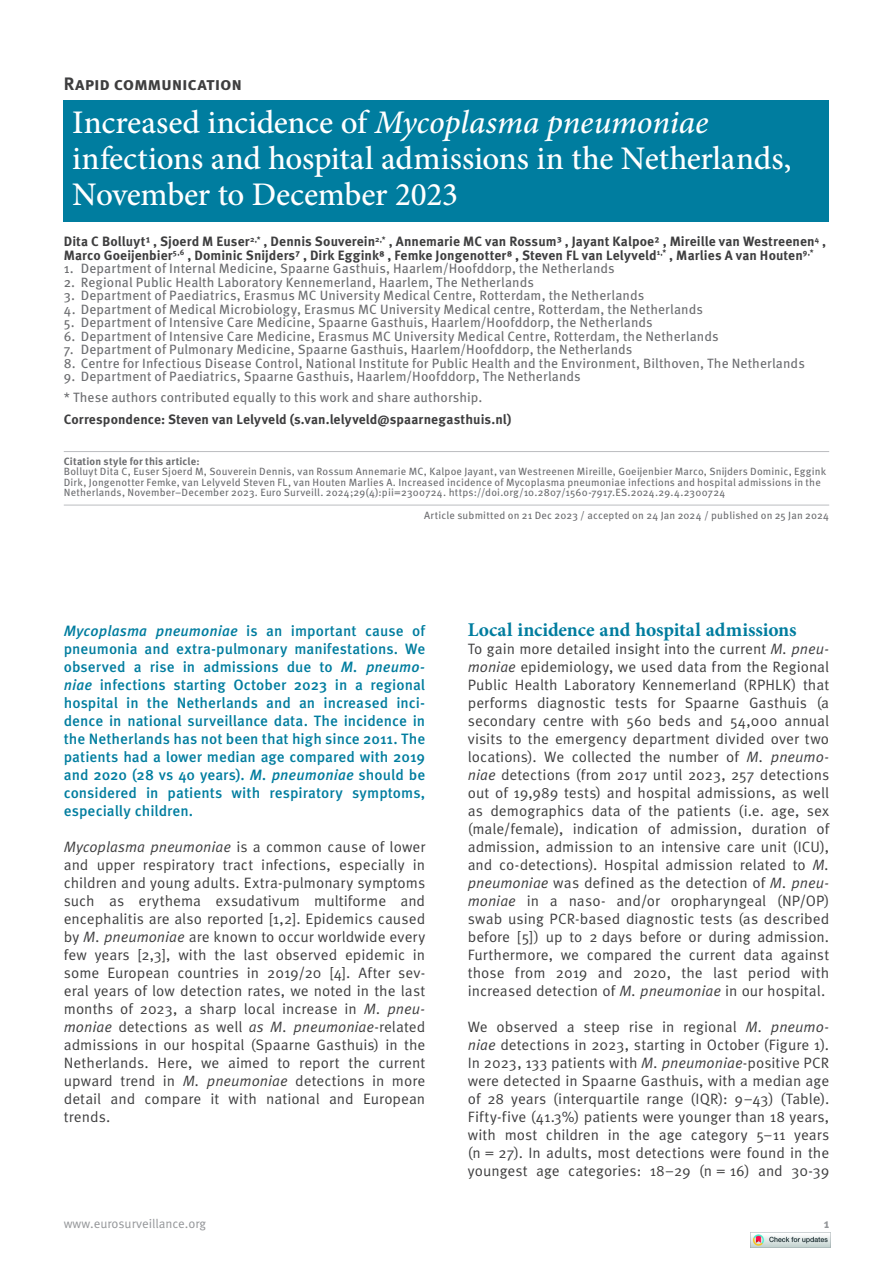
<style>
.page{position:relative;width:893px;height:1263px;background:#fff}
.page>*{position:absolute;margin:0;border:0;box-sizing:border-box;transform-origin:0 0}
.t1{font:500 33px/36px "Minion Pro";letter-spacing:-.005em;color:#fff}
.t2{font:700 19.5px "Minion Pro";letter-spacing:-.005em;color:#007d9f}
.t3{font:700 18px "Meta Pro";letter-spacing:-.015em;color:#3e3e3f}
.t4{font:15px/18px "Meta Pro";letter-spacing:.005em;color:#3e3e3f;text-align:justify}
.t5{font:500 15px/18px "Meta Pro";letter-spacing:.005em;color:#007d9f;text-align:justify}
.t6{font:13.5px/21px "Meta Pro";letter-spacing:.01em;color:#6c6d70}
.t7{font:700 13.5px/13.5px "Meta Pro";letter-spacing:.01em;color:#3e3e3f}
.t8{font:12.75px "Meta Pro";color:#939598}
.t9{font:700 12.75px "Meta Pro";color:#939598}
.t10{font:10.5px/10.5px "Meta Pro";letter-spacing:.015em;color:#6c6d70}
.t11{font:700 10.5px "Meta Pro";letter-spacing:.015em;color:#6c6d70}
.s1{font-style:italic}
</style>
<div class="page">
<hr style="left:64px;top:451px;width:765px;height:1px;background:#bcbdc0">
<hr style="left:64px;top:505px;width:765px;height:1px;background:#bcbdc0">
<div style="left:64px;top:100px;width:765px;height:122px;background:#007d9f"></div>
<img style="left:750px;top:1232px;width:80px;height:16px">
<p class="t3" style="left:64px;top:72px;width:180px">Rapid communication</p>
<h1 class="t1" style="left:72px;top:104px;width:721px">Increased incidence of <span class="s1">Mycoplasma pneumoniae </span>infections and hospital admissions in the Netherlands,<br>November to December 2023</h1>
<p class="t7" style="left:64px;top:235px;width:764px">Dita C Bolluyt¹ , Sjoerd M Euser<sup>2,*</sup> , Dennis Souverein<sup>2,*</sup> , Annemarie MC van Rossum³ , Jayant Kalpoe² , Mireille van Westreenen<sup>4</sup> ,<br>Marco Goeijenbier<sup>5,6</sup> , Dominic Snijders⁷ , Dirk Eggink⁸ , Femke Jongenotter⁸ , Steven FL van Lelyveld<sup>1,*</sup> , Marlies A van Houten<sup>9,*</sup></p>
<p class="t6" style="left:64px;top:259px;width:553px">1. Department of Internal Medicine, Spaarne Gasthuis, Haarlem/Hoofddorp, the Netherlands</p>
<p class="t6" style="left:64px;top:272px;width:472px">2. Regional Public Health Laboratory Kennemerland, Haarlem, The Netherlands</p>
<p class="t6" style="left:64px;top:286px;width:582px">3. Department of Paediatrics, Erasmus MC University Medical Centre, Rotterdam, the Netherlands</p>
<p class="t6" style="left:64px;top:299px;width:641px">4. Department of Medical Microbiology, Erasmus MC University Medical centre, Rotterdam, the Netherlands</p>
<p class="t6" style="left:64px;top:313px;width:590px">5. Department of Intensive Care Medicine, Spaarne Gasthuis, Haarlem/Hoofddorp, the Netherlands</p>
<p class="t6" style="left:64px;top:326px;width:656px">6. Department of Intensive Care Medicine, Erasmus MC University Medical Centre, Rotterdam, the Netherlands</p>
<p class="t6" style="left:64px;top:340px;width:570px">7. Department of Pulmonary Medicine, Spaarne Gasthuis, Haarlem/Hoofddorp, the Netherlands</p>
<p class="t6" style="left:64px;top:353px;width:743px">8. Centre for Infectious Disease Control, National Institute for Public Health and the Environment, Bilthoven, The Netherlands</p>
<p class="t6" style="left:64px;top:367px;width:518px">9. Department of Paediatrics, Spaarne Gasthuis, Haarlem/Hoofddorp, The Netherlands * These authors contributed equally to this work and share authorship.</p>
<p class="t7" style="left:64px;top:413px;width:449px">Correspondence: Steven van Lelyveld (s.van.lelyveld@spaarnegasthuis.nl)</p>
<p class="t11" style="left:64px;top:454px;width:137px">Citation style for this article:</p>
<p class="t10" style="left:64px;top:467px;width:764px">Bolluyt Dita C, Euser Sjoerd M, Souverein Dennis, van Rossum Annemarie MC, Kalpoe Jayant, van Westreenen Mireille, Goeijenbier Marco, Snijders Dominic, Eggink<br>Dirk, Jongenotter Femke, van Lelyveld Steven FL, van Houten Marlies A. Increased incidence of Mycoplasma pneumoniae infections and hospital admissions in the<br>Netherlands, November–December 2023. Euro Surveill. 2024;29(4):pii=2300724. https://doi.org/10.2807/1560-7917.ES.2024.29.4.2300724</p>
<p class="t10" style="left:424px;top:511px;width:407px">Article submitted on 21 Dec 2023 / accepted on 24 Jan 2024 / published on 25 Jan 2024</p>
<p class="t5" style="left:64px;top:622px;width:363px"><span class="s1">Mycoplasma pneumoniae</span> is an important cause of pneumonia and extra-pulmonary manifestations. We observed a rise in admissions due to <span class="s1">M. pneumo&shy;niae</span> infections starting October 2023 in a regional hospital in the Netherlands and an increased inci&shy;dence in national surveillance data. The incidence in the Netherlands has not been that high since 2011. The patients had a lower median age compared with 2019 and 2020 (28 vs 40 years). <span class="s1">M. pneumoniae</span> should be considered in patients with respiratory symptoms, especially children.</p>
<p class="t4" style="left:64px;top:838px;width:363px"><span class="s1">Mycoplasma pneumoniae</span> is a common cause of lower and upper respiratory tract infections, especially in children and young adults. Extra-pulmonary symptoms such as erythema exsudativum multiforme and encephalitis are also reported [1,2]. Epidemics caused by <span class="s1">M. pneumoniae</span> are known to occur worldwide every few years [2,3], with the last observed epidemic in some European countries in 2019/20 [4]. After sev&shy;eral years of low detection rates, we noted in the last months of 2023, a sharp local increase in <span class="s1">M. pneu&shy;moniae</span> detections as well <span class="s1">as M. pneumoniae</span>-related admissions in our hospital (Spaarne Gasthuis) in the Netherlands. Here, we aimed to report the current upward trend in <span class="s1">M. pneumoniae</span> detections in more detail and compare it with national and European trends.</p>
<h2 class="t2" style="left:468px;top:616px;width:330px">Local incidence and hospital admissions</h2>
<p class="t4" style="left:468px;top:640px;width:363px">To gain more detailed insight into the current <span class="s1">M. pneu&shy;moniae</span> epidemiology, we used data from the Regional Public Health Laboratory Kennemerland (RPHLK) that performs diagnostic tests for Spaarne Gasthuis (a secondary centre with 560 beds and 54,000 annual visits to the emergency department divided over two locations). We collected the number of <span class="s1">M. pneumo&shy;niae</span> detections (from 2017 until 2023, 257 detections out of 19,989 tests) and hospital admissions, as well as demographics data of the patients (i.e. age, sex (male/female), indication of admission, duration of admission, admission to an intensive care unit (ICU), and co-detections). Hospital admission related to <span class="s1">M. pneumoniae</span> was defined as the detection of <span class="s1">M. pneu&shy;moniae</span> in a naso- and/or oropharyngeal (NP/OP) swab using PCR-based diagnostic tests (as described before [5]) up to 2 days before or during admission.<br>Furthermore, we compared the current data against those from 2019 and 2020, the last period with increased detection of <span class="s1">M. pneumoniae</span> in our hospital.</p>
<p class="t4" style="left:468px;top:1018px;width:363px">We observed a steep rise in regional <span class="s1">M. pneumo&shy;niae</span> detections in 2023, starting in October (Figure 1).<br>In 2023, 133 patients with <span class="s1">M. pneumoniae</span>-positive PCR were detected in Spaarne Gasthuis, with a median age of 28 years (interquartile range (IQR): 9–43) (Table).<br>Fifty-five (41.3%) patients were younger than 18 years, with most children in the age category 5–11 years (n = 27). In adults, most detections were found in the youngest age categories: 18–29 (n = 16) and 30-39</p>
<p class="t8" style="left:64px;top:1215px;width:144px">www.eurosurveillance.org</p>
<p class="t9" style="left:824px;top:1215px;width:7px">1</p>
</div>
